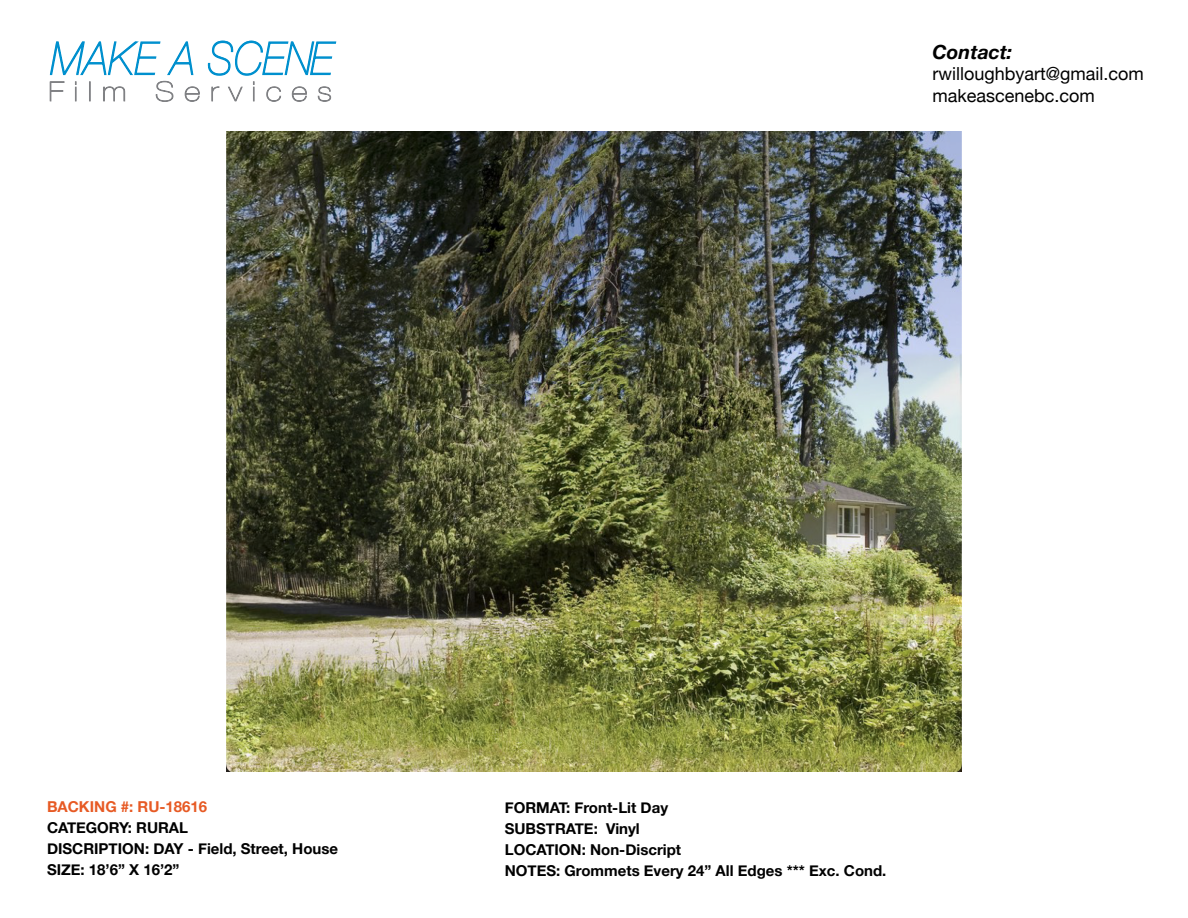
<style>
.page{position:relative;width:1188px;height:918px;background:#fff}
.page>*{position:absolute;margin:0;border:0;box-sizing:border-box;transform-origin:0 0}
.t1{font:italic 700 19.5px "Helvetica Neue";color:#000}
.t2{font:18px/21.6px "Helvetica Neue";color:#000}
.t3{font:700 15px/21px "Helvetica Neue";color:#000}
.t4{font:700 15px "Helvetica Neue";color:#e75a24}
</style>
<div class="page">
<svg style="left:49px;top:41px;width:151px;height:61px"></svg>
<svg style="left:207px;top:40px;width:130px;height:62px"></svg>
<img style="left:226px;top:131px;width:736px;height:641px">
<h1 class="t1" style="left:933px;top:36px;width:81px">Contact:</h1>
<p class="t2" style="left:933px;top:64px;width:213px">rwilloughbyart@gmail.com makeascenebc.com</p>
<p class="t4" style="left:47px;top:794px;width:162px">BACKING #: RU-18616</p>
<p class="t3" style="left:47px;top:817px;width:293px">CATEGORY: RURAL<br>DISCRIPTION: DAY - Field, Street, House<br>SIZE: 18’6” X 16’2”</p>
<p class="t3" style="left:505px;top:798px;width:383px">FORMAT: Front-Lit Day<br>SUBSTRATE: Vinyl<br>LOCATION: Non-Discript<br>NOTES: Grommets Every 24” All Edges *** Exc. Cond.</p>
</div>
